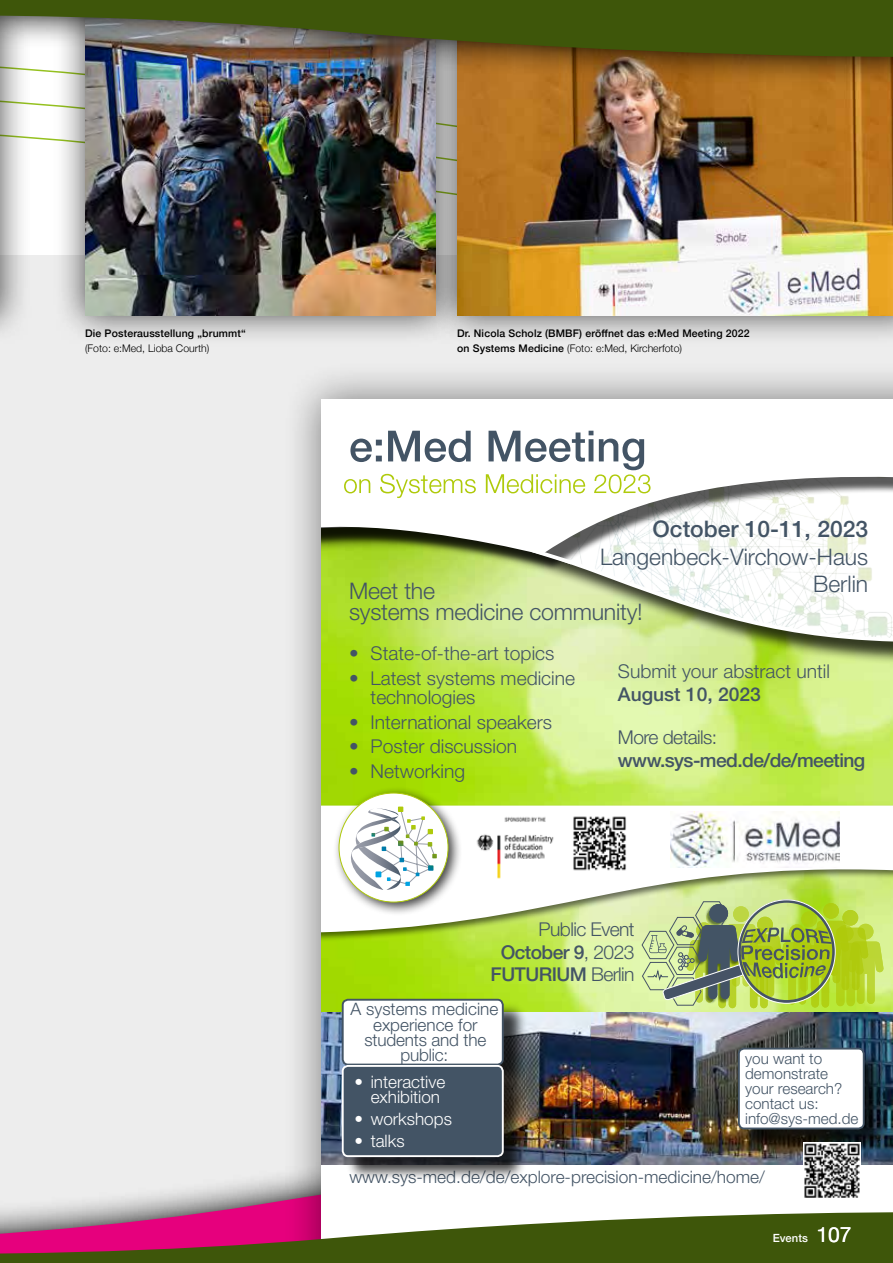
<style>
.page{position:relative;width:893px;height:1263px;background:#fff}
.page>*{position:absolute;margin:0;border:0;box-sizing:border-box;transform-origin:0 0}
.t1{font:300 22.8px "Helvetica Neue LT Std";letter-spacing:-.01em;color:#435465}
.t2{font:500 22.8px "Helvetica Neue LT Std";color:#435465}
.t3{font:300 19.05px/19px "Helvetica Neue LT Std";color:#435465}
.t4{font:300 19.05px/22.8px "Helvetica Neue LT Std";letter-spacing:-.03em;color:#435465;text-align:right}
.t5{font:500 19.05px "Helvetica Neue LT Std";letter-spacing:-.03em;color:#435465}
.t6{font:500 19.05px "Helvetica Neue LT Std";color:#435465}
.t7{font:300 17.1px/15.3px "Helvetica Neue LT Std";color:#435465;text-align:center}
.t8{font:300 17.1px/15.3px "Helvetica Neue LT Std";color:#fff;text-align:right}
.t9{font:300 15.3px/15.3px "Helvetica Neue LT Std";color:#435465}
.t10{font:500 11.25px "Helvetica Neue";color:#fff}
.t11{font:500 10.5px/15px "Helvetica Neue";letter-spacing:.015em;color:#000}
.t12{font:300 10.5px "Helvetica Neue";color:#000}
.s1{font-weight:300}
.s2{font-weight:500}
.s3{font-weight:400;font-size:21px}
</style>
<div class="page">
<div style="left:0;top:255px;width:893px;height:1008px;background:#ededed"></div>
<div style="left:282px;top:360px;width:611px;height:903px;background:#000;opacity:.5"></div>
<svg style="left:0;top:1179px;width:893px;height:84px;background:#957b6c"></svg>
<div style="left:54px;top:0;width:413px;height:346px;background:#000;opacity:.7"></div>
<img style="left:85px;top:120px;width:341px;height:195px">
<div style="left:426px;top:0;width:467px;height:346px;background:#000;opacity:.7"></div>
<img style="left:457px;top:120px;width:436px;height:195px">
<div style="left:0;top:0;width:31px;height:346px;background:#000;opacity:.7"></div>
<img style="left:0;top:9px;width:1px;height:306px">
<img style="left:0;top:90px;width:893px;height:30px">
<img style="left:0;top:0;width:893px;height:90px">
<div style="left:322px;top:1164px;width:571px;height:40px;background:#fff"></div>
<img style="left:322px;top:665px;width:571px;height:138px">
<img style="left:322px;top:943px;width:571px;height:70px">
<img style="left:322px;top:1013px;width:571px;height:151px">
<div style="left:322px;top:418px;width:571px;height:247px;background:#000;opacity:.75"></div>
<svg style="left:322px;top:571px;width:571px;height:76px;background:#cee19c"></svg>
<div style="left:322px;top:408px;width:571px;height:163px;background:#000;opacity:.65"></div>
<svg style="left:322px;top:408px;width:571px;height:149px;background:#e6e8e1"></svg>
<svg style="left:344px;top:431px;width:307px;height:67px;background:#d8ddd4"></svg>
<svg style="left:528px;top:546px;width:47px;height:20px"></svg>
<div style="left:322px;top:803px;width:571px;height:140px;background:#000;opacity:.55"></div>
<svg style="left:322px;top:804px;width:571px;height:131px;background:#deeabd"></svg>
<img style="left:469px;top:809px;width:122px;height:77px">
<img style="left:671px;top:811px;width:169px;height:57px">
<img style="left:566px;top:809px;width:67px;height:67px">
<svg style="left:641px;top:901px;width:243px;height:107px;background:#a8c05e"></svg>
<div style="left:738px;top:900px;width:97px;height:103px;border:3px solid #465366;border-radius:50%"></div>
<div style="left:741px;top:1050px;width:147px;height:103px;background:#000;opacity:.75"></div>
<div style="left:739px;top:1048px;width:125px;height:80px;background:#fff;border-radius:5px"></div>
<div style="left:738px;top:1048px;width:127px;height:81px;border:2px solid #435465;border-radius:5px"></div>
<div style="left:345px;top:1002px;width:183px;height:87px;background:#000;opacity:.75"></div>
<div style="left:343px;top:1000px;width:160px;height:64px;background:#fff;border-radius:5px"></div>
<div style="left:342px;top:999px;width:162px;height:66px;border:2px solid #435465;border-radius:5px"></div>
<div style="left:345px;top:1068px;width:183px;height:113px;background:#000;opacity:.75"></div>
<div style="left:343px;top:1066px;width:160px;height:90px;background:#435465;border-radius:5px"></div>
<div style="left:342px;top:1065px;width:162px;height:92px;border:2px solid #fff;border-radius:5px"></div>
<div style="left:333px;top:786px;width:129px;height:130px;background:#000;opacity:.75"></div>
<div style="left:339px;top:793px;width:109px;height:109px;background:#fff;border-radius:50%"></div>
<svg style="left:344px;top:806px;width:92px;height:84px"></svg>
<img style="left:804px;top:1142px;width:56px;height:57px">
<p class="t11" style="left:85px;top:325px;width:162px">Die Posterausstellung „brummt“</p>
<p class="t12" style="left:85px;top:339px;width:126px">(Foto: e:Med, Lioba Courth)</p>
<p class="t11" style="left:457px;top:325px;width:294px">Dr. Nicola Scholz (BMBF) eröffnet das e:Med Meeting 2022 on Systems Medicine <span class="s1">(Foto: e:Med, Kircherfoto)</span></p>
<p class="t2" style="left:653px;top:516px;width:217px">October 10-11, 2023</p>
<p class="t1" style="left:600px;top:543px;width:270px">Langenbeck-Virchow-Haus</p>
<p class="t1" style="left:349px;top:577px;width:88px">Meet the</p>
<p class="t1" style="left:813px;top:570px;width:57px">Berlin</p>
<p class="t1" style="left:349px;top:598px;width:295px">systems medicine community!</p>
<p class="t3" style="left:349px;top:643px;width:207px">• State-of-the-art topics</p>
<p class="t3" style="left:371px;top:668px;width:206px;text-indent:-22px">• Latest systems medicine technologies</p>
<p class="t3" style="left:349px;top:712px;width:204px">• International speakers</p>
<p class="t3" style="left:349px;top:737px;width:170px">• Poster discussion</p>
<p class="t3" style="left:349px;top:761px;width:118px">• Networking</p>
<p class="t3" style="left:618px;top:661px;width:213px">Submit your abstract until</p>
<p class="t6" style="left:618px;top:683px;width:144px">August 10, 2023</p>
<p class="t4" style="left:618px;top:725px;width:101px">More details:</p>
<p class="t5" style="left:618px;top:749px;width:249px">www.sys-med.de/de/meeting</p>
<p class="t4" style="left:490px;top:917px;width:146px">Public Event<br><span class="s2">October 9</span>, 2023<br><span class="s2">FUTURIUM</span> Berlin</p>
<p class="t7" style="left:351px;top:1001px;width:149px">A systems medicine experience for students and the public:</p>
<p class="t8" style="left:354px;top:1074px;width:92px">• interactive exhibition</p>
<p class="t8" style="left:354px;top:1111px;width:99px">• workshops</p>
<p class="t8" style="left:354px;top:1132px;width:52px">• talks</p>
<p class="t9" style="left:745px;top:1050px;width:115px">you want to demonstrate your research? contact us: info@sys-med.de</p>
<p class="t7" style="left:349px;top:1169px;width:417px">www.sys-med.de/de/explore-precision-medicine/home/</p>
<p class="t10" style="left:773px;top:1228px;width:80px">Events <span class="s3">107</span></p>
</div>
